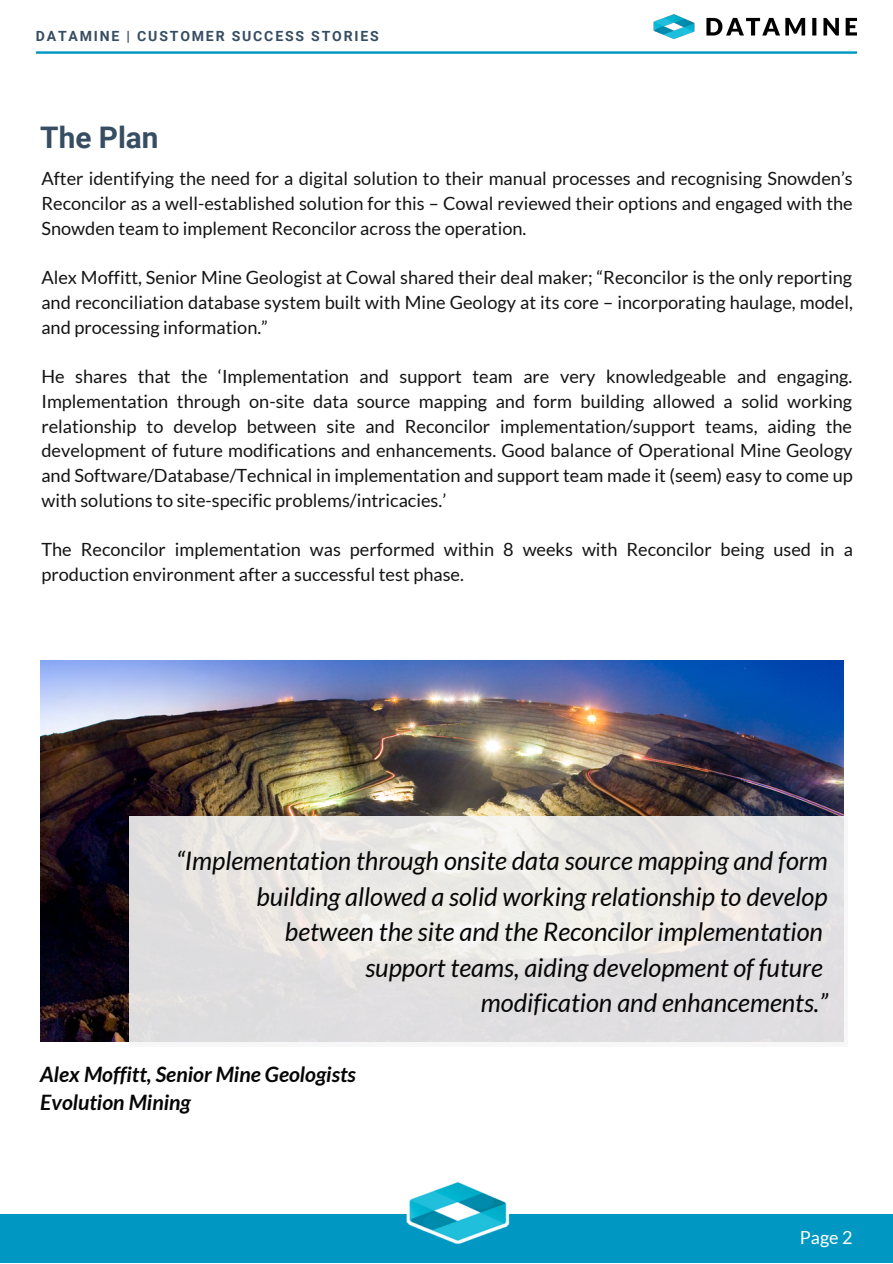
<style>
.page{position:relative;width:893px;height:1264px;background:#fff}
.page>*{position:absolute;margin:0;border:0;box-sizing:border-box;transform-origin:0 0}
.t1{font:700 29.7px "Roboto";color:#364d62}
.t2{font:italic 25.5px/35.5px "Lato";color:#060606;text-align:right}
.t3{font:italic 700 21.15px/28.8px "Lato";color:#060606}
.t4{font:18.15px/24.8px "Lato";color:#141414;text-align:justify}
.t5{font:18px "Lato";color:#fff}
.t6{font:700 14.1px "Roboto";letter-spacing:.13em;color:#364d62}
</style>
<div class="page">
<img style="left:40px;top:661px;width:803px;height:380px">
<svg style="left:129px;top:816px;width:715px;height:226px;background:#e5e3e2"></svg>
<div style="left:0;top:1214px;width:892px;height:48px;background:#0098c3"></div>
<img style="left:406px;top:1182px;width:104px;height:62px">
<svg style="left:36px;top:51px;width:821px;height:3px;background:#29a8cc"></svg>
<img style="left:644px;top:14px;width:212px;height:38px">
<p class="t6" style="left:36px;top:28px;width:344px">DATAMINE | CUSTOMER SUCCESS STORIES</p>
<h1 class="t1" style="left:40px;top:120px;width:120px">The Plan</h1>
<p class="t4" style="left:41px;top:166px;width:812px">After identifying the need for a digital solution to their manual processes and recognising Snowden’s Reconcilor as a well-established solution for this – Cowal reviewed their options and engaged with the Snowden team to implement Reconcilor across the operation.</p>
<p class="t4" style="left:41px;top:265px;width:813px">Alex Moffitt, Senior Mine Geologist at Cowal shared their deal maker; “Reconcilor is the only reporting and reconciliation database system built with Mine Geology at its core – incorporating haulage, model, and processing information.”</p>
<p class="t4" style="left:41px;top:364px;width:812px">He shares that the ‘Implementation and support team are very knowledgeable and engaging.<br>Implementation through on-site data source mapping and form building allowed a solid working relationship to develop between site and Reconcilor implementation/support teams, aiding the development of future modifications and enhancements. Good balance of Operational Mine Geology and Software/Database/Technical in implementation and support team made it (seem) easy to come up with solutions to site-specific problems/intricacies.’</p>
<p class="t4" style="left:41px;top:537px;width:813px">The Reconcilor implementation was performed within 8 weeks with Reconcilor being used in a production environment after a successful test phase.</p>
<p class="t2" style="left:176px;top:842px;width:653px">“Implementation through onsite data source mapping and form building allowed a solid working relationship to develop between the site and the Reconcilor implementation<br>support teams, aiding development of future<br>modification and enhancements.”</p>
<p class="t3" style="left:40px;top:1058px;width:317px">Alex Moffitt, Senior Mine Geologists<br>Evolution Mining</p>
<p class="t5" style="left:799px;top:1225px;width:54px">Page 2</p>
</div>
